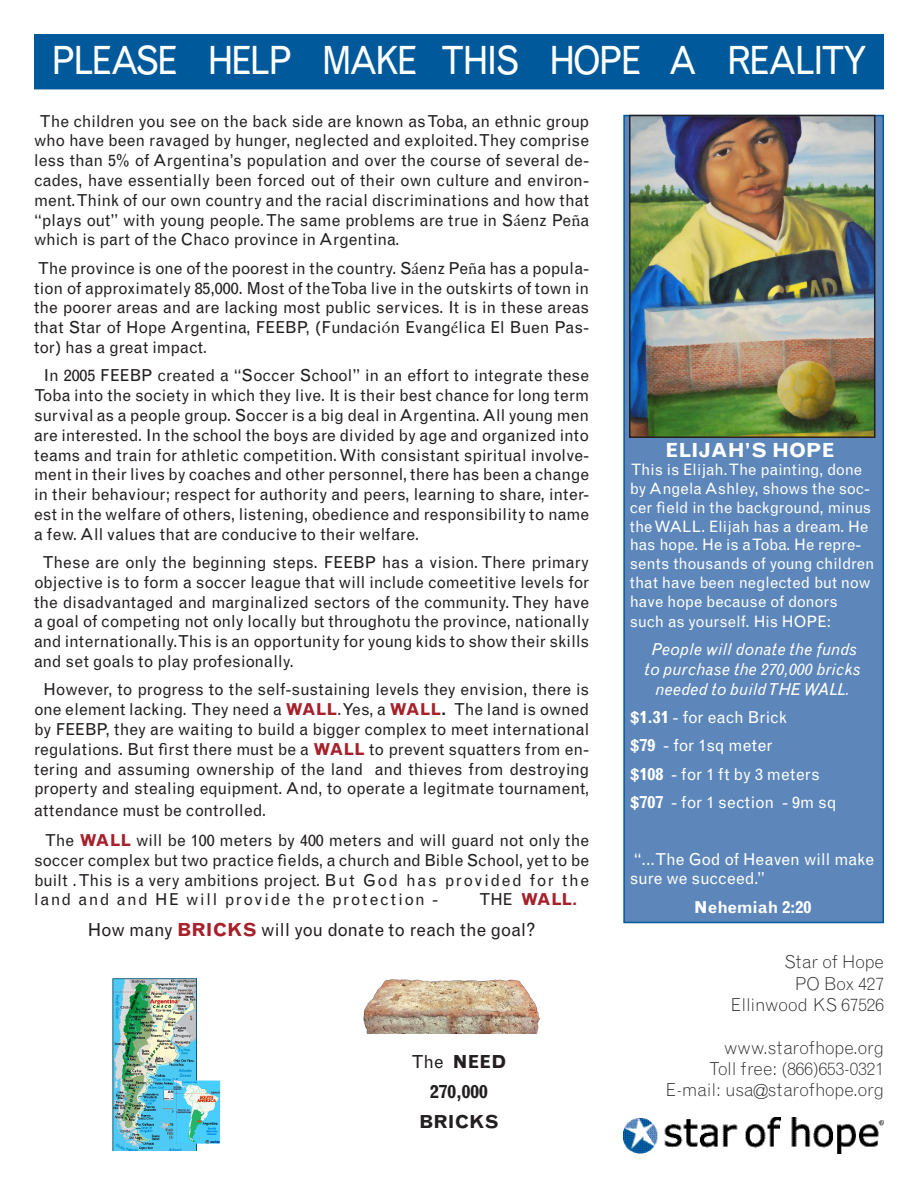
<style>
.page{position:relative;width:918px;height:1188px;background:#fff}
.page>*{position:absolute;margin:0;border:0;box-sizing:border-box;transform-origin:0 0}
.headline{font:39px "Grotesque MT Std";letter-spacing:-.07em;color:#fff;scale:.9 1}
.soh_adress{font:700 19.5px "Grotesque MT Std";color:#fff}
.statistics_black{font:18px "Grotesque MT Std";color:#231f20}
.statistics_black-2{font:700 18px "Grotesque MT Std";color:#231f20}
.soh_adress-2{font:300 17.7px "Grotesque MT Std";color:#231f20}
.statistics_black-3{font:16.5px/19.8px "Grotesque MT Std";color:#231f20;text-align:justify}
.statistics{font:16.5px/19.8px "Grotesque MT Std";color:#fff}
.statistics-2{font:italic 16.5px/19.8px "Grotesque MT Std";color:#fff;text-align:center}
.statistics-3{font:700 16.5px "Grotesque MT Std";letter-spacing:-.01em;color:#fff}
.statistics_black-4{font:700 16.5px "Grotesque MT Std";color:#a6212b}
.Numbers{font:15.75px/19px "Grotesque MT Std";letter-spacing:-.005em;color:#fff}
.s1{font-family:"Classical Garamond BT"}
.s2{font-weight:700;color:#a6212b}
.s3{font-weight:700}
.s4{font-weight:400;color:#231f20}
.s5{font-weight:400}
</style>
<div class="page">
<div style="left:34px;top:34px;width:850px;height:55px;background:#00599b"></div>
<div style="left:623px;top:115px;width:261px;height:808px;background:#5d87bb;border:2px solid #00599b"></div>
<img style="left:624px;top:1118px;width:260px;height:36px">
<img style="left:632px;top:118px;width:240px;height:317px">
<div style="left:629px;top:115px;width:246px;height:323px;border:2px solid #231f20"></div>
<img style="left:112px;top:979px;width:85px;height:172px">
<img style="left:173px;top:1080px;width:47px;height:64px">
<img style="left:363px;top:979px;width:177px;height:55px">
<p class="headline" style="left:51px;top:38px;width:909px">PLEASE HELP MAKE THIS HOPE A REALITY</p>
<p class="statistics_black-3" style="left:34px;top:111px;width:557px;text-indent:6px">The children you see on the back side are known as Toba, an ethnic group who have been ravaged by hunger, neglected and exploited. They comprise less than 5% of Argentina’s population and over the course of several de&shy;cades, have essentially been forced out of their own culture and environ&shy;ment. Think of our own country and the racial discriminations and how that “plays out” with young people. The same problems are true in S<span class="s1">á</span>enz Pe<span class="s1">ñ</span>a which is part of the Chaco province in Argentina.</p>
<p class="statistics_black-3" style="left:34px;top:258px;width:557px">The province is one of the poorest in the country. S<span class="s1">á</span>enz Pe<span class="s1">ñ</span>a has a popula&shy;tion of approximately 85,000. Most of the Toba live in the outskirts of town in the poorer areas and are lacking most public services. It is in these areas that Star of Hope Argentina, FEEBP, (Fundaci<span class="s1">ó</span>n Evang<span class="s1">é</span>lica El Buen Pas&shy;tor) has a great impact.</p>
<p class="statistics_black-3" style="left:34px;top:366px;width:557px;text-indent:10px">In 2005 FEEBP created a “Soccer School” in an effort to integrate these Toba into the society in which they live. It is their best chance for long term survival as a people group. Soccer is a big deal in Argentina. All young men are interested. In the school the boys are divided by age and organized into teams and train for athletic competition. With consistant spiritual involve&shy;ment in their lives by coaches and other personnel, there has been a change in their behaviour; respect for authority and peers, learning to share, inter&shy;est in the welfare of others, listening, obedience and responsibility to name a few. All values that are conducive to their welfare.</p>
<p class="statistics_black-3" style="left:34px;top:552px;width:557px;text-indent:9px">These are only the beginning steps. FEEBP has a vision. There primary objective is to form a soccer league that will include comeetitive levels for the disadvantaged and marginalized sectors of the community. They have a goal of competing not only locally but throughotu the province, nationally and internationally. This is an opportunity for young kids to show their skills and set goals to play profesionally.</p>
<p class="statistics_black-3" style="left:34px;top:680px;width:557px;text-align:center">However, to progress to the self-sustaining levels they envision, there is one element lacking. They need a <span class="s2">WALL</span>. Yes, a <span class="s2">WALL</span><span class="s3">.</span> The land is owned by FEEBP, they are waiting to build a bigger complex to meet international regulations. But first there must be a <span class="s2">WALL</span> to prevent squatters from en&shy;tering and assuming ownership of the land and thieves from destroying property and stealing equipment. And, to operate a legitmate tournament,</p>
<p class="statistics_black-3" style="left:34px;top:800px;width:234px">attendance must be controlled.</p>
<p class="statistics_black-3" style="left:34px;top:831px;width:557px;text-indent:11px">The <span class="s2">WALL</span> will be 100 meters by 400 meters and will guard not only the soccer complex but two practice fields, a church and Bible School, yet to be built . This is a very ambitions project. But God has provided for the land and and HE will provide the protection -</p>
<p class="statistics_black-4" style="left:479px;top:890px;width:100px"><span class="s4">THE</span> WALL.</p>
<p class="statistics_black" style="left:88px;top:919px;width:450px">How many <span class="s2">BRICKS</span> will you donate to reach the goal?</p>
<p class="statistics_black-2" style="left:412px;top:1051px;width:96px"><span class="s5">The</span> NEED</p>
<p class="statistics_black-2" style="left:430px;top:1081px;width:59px">270,000</p>
<p class="statistics_black-2" style="left:419px;top:1111px;width:81px">BRICKS</p>
<p class="soh_adress" style="left:665px;top:439px;width:171px">ELIJAH’S HOPE</p>
<p class="Numbers" style="left:630px;top:460px;width:246px">This is Elijah. The painting, done by Angela Ashley, shows the soc&shy;cer field in the background, minus the WALL. Elijah has a dream. He has hope. He is a Toba. He repre&shy;sents thousands of young children that have been neglected but now have hope because of donors such as yourself. His HOPE:</p>
<p class="statistics-2" style="left:645px;top:640px;width:218px">People will donate the funds to purchase the 270,000 bricks needed to build THE WALL.</p>
<p class="statistics" style="left:630px;top:708px;width:159px"><span class="s3">$1.31</span> - for each Brick</p>
<p class="statistics" style="left:630px;top:736px;width:145px"><span class="s3">$79</span> - for 1sq meter</p>
<p class="statistics" style="left:630px;top:764px;width:192px"><span class="s3">$108</span> - for 1 ft by 3 meters</p>
<p class="statistics" style="left:630px;top:793px;width:208px"><span class="s3">$707</span> - for 1 section - 9m sq</p>
<p class="statistics" style="left:630px;top:849px;width:246px">“...The God of Heaven will make sure we succeed.”</p>
<p class="statistics-3" style="left:694px;top:897px;width:119px">Nehemiah 2:20</p>
<p class="soh_adress-2" style="left:784px;top:951px;width:101px">Star of Hope</p>
<p class="soh_adress-2" style="left:795px;top:973px;width:90px">PO Box 427</p>
<p class="soh_adress-2" style="left:731px;top:994px;width:155px">Ellinwood KS 67526</p>
<p class="soh_adress-2" style="left:724px;top:1037px;width:161px">www.starofhope.org</p>
<p class="soh_adress-2" style="left:709px;top:1058px;width:177px">Toll free: (866)653-0321</p>
<p class="soh_adress-2" style="left:666px;top:1079px;width:220px">E-mail: usa@starofhope.org</p>
</div>
